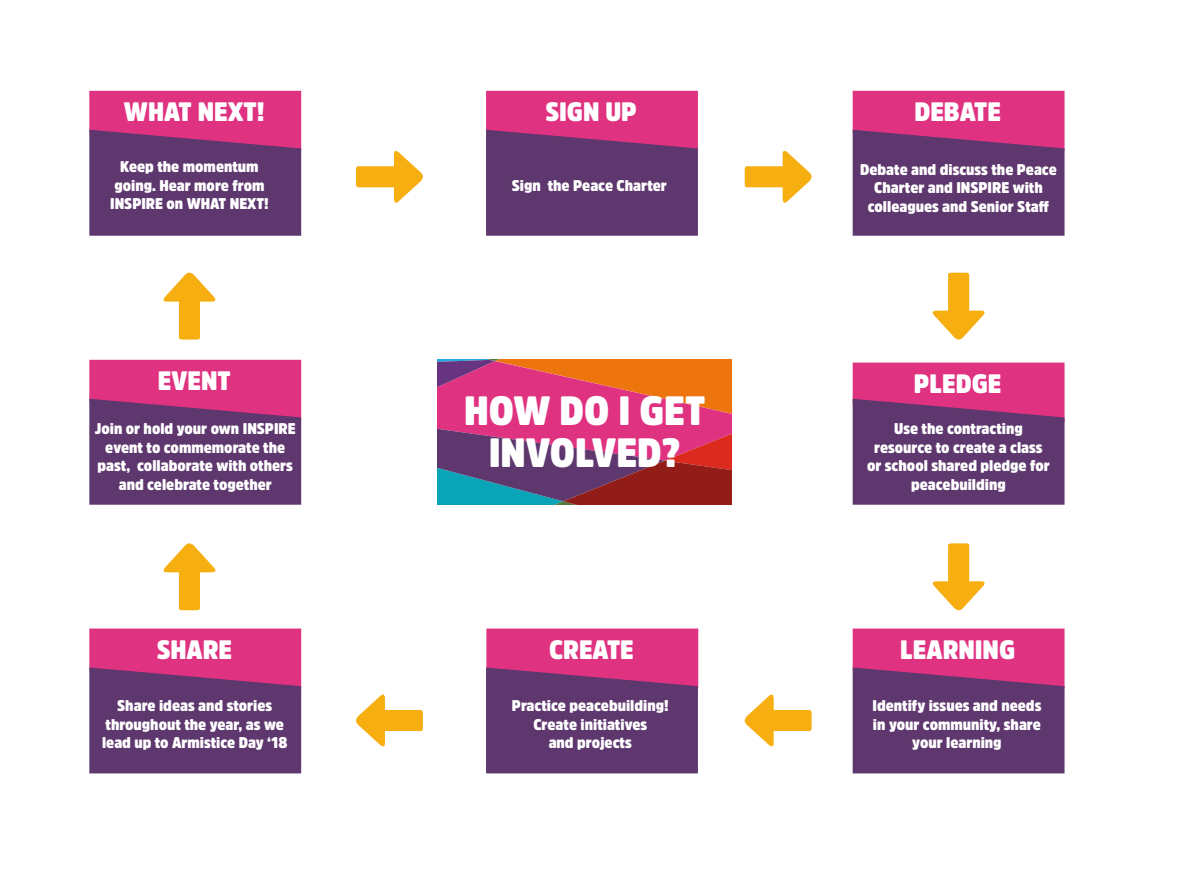
<style>
.page{position:relative;width:1191px;height:872px;background:#fff}
.page>*{position:absolute;margin:0;border:0;box-sizing:border-box;transform-origin:0 0}
.t1{font:900 40.5px/41.8px "Amsi Pro Narw";color:#fff;text-align:center}
.t2{font:900 26.4px "Amsi Pro Narw";color:#fff}
.t3{font:900 15.38px/18.5px "Amsi Pro Narw";color:#fff;text-align:center}
</style>
<div class="page">
<svg style="left:356px;top:150px;width:67px;height:53px"></svg>
<svg style="left:356px;top:694px;width:67px;height:53px"></svg>
<svg style="left:744px;top:150px;width:68px;height:53px"></svg>
<svg style="left:744px;top:694px;width:67px;height:53px"></svg>
<svg style="left:932px;top:273px;width:53px;height:67px"></svg>
<svg style="left:163px;top:543px;width:53px;height:67px"></svg>
<svg style="left:932px;top:543px;width:53px;height:68px"></svg>
<svg style="left:163px;top:272px;width:53px;height:67px"></svg>
<svg style="left:486px;top:91px;width:212px;height:145px;background:#893574"></svg>
<svg style="left:437px;top:360px;width:294px;height:145px;background:#ae4260"></svg>
<svg style="left:89px;top:91px;width:212px;height:145px;background:#893674"></svg>
<svg style="left:852px;top:91px;width:212px;height:145px;background:#893675"></svg>
<svg style="left:852px;top:362px;width:212px;height:143px;background:#883775"></svg>
<svg style="left:852px;top:628px;width:212px;height:145px;background:#893675"></svg>
<svg style="left:486px;top:628px;width:212px;height:145px;background:#893674"></svg>
<svg style="left:89px;top:628px;width:212px;height:145px;background:#893675"></svg>
<svg style="left:89px;top:360px;width:212px;height:145px;background:#893674"></svg>
<h2 class="t2" style="left:124px;top:94px;width:142px">WHAT NEXT!</h2>
<h2 class="t2" style="left:545px;top:94px;width:93px">SIGN UP</h2>
<h2 class="t2" style="left:914px;top:94px;width:88px">DEBATE</h2>
<p class="t3" style="left:110px;top:157px;width:160px">Keep the momentum going. Hear more from<br>INSPIRE on WHAT NEXT!</p>
<p class="t3" style="left:860px;top:160px;width:198px">Debate and discuss the Peace<br>Charter and INSPIRE with colleagues and Senior Staff</p>
<p class="t3" style="left:512px;top:176px;width:156px">Sign the Peace Charter</p>
<h2 class="t2" style="left:158px;top:363px;width:74px">EVENT</h2>
<p class="t3" style="left:95px;top:419px;width:202px">Join or hold your own INSPIRE event to commemorate the past, collaborate with others and celebrate together</p>
<h1 class="t1" style="left:464px;top:389px;width:243px">HOW DO I GET<br>INVOLVED?</h1>
<h2 class="t2" style="left:914px;top:365px;width:89px">PLEDGE</h2>
<p class="t3" style="left:867px;top:419px;width:184px">Use the contracting resource to create a class or school shared pledge for peacebuilding</p>
<h2 class="t2" style="left:157px;top:631px;width:77px">SHARE</h2>
<h2 class="t2" style="left:549px;top:631px;width:86px">CREATE</h2>
<h2 class="t2" style="left:900px;top:631px;width:116px">LEARNING</h2>
<p class="t3" style="left:102px;top:696px;width:187px">Share ideas and stories throughout the year, as we lead up to Armistice Day ‘18</p>
<p class="t3" style="left:512px;top:696px;width:158px">Practice peacebuilding!<br>Create initiatives<br>and projects</p>
<p class="t3" style="left:872px;top:696px;width:170px">Identify issues and needs in your community, share your learning</p>
</div>
